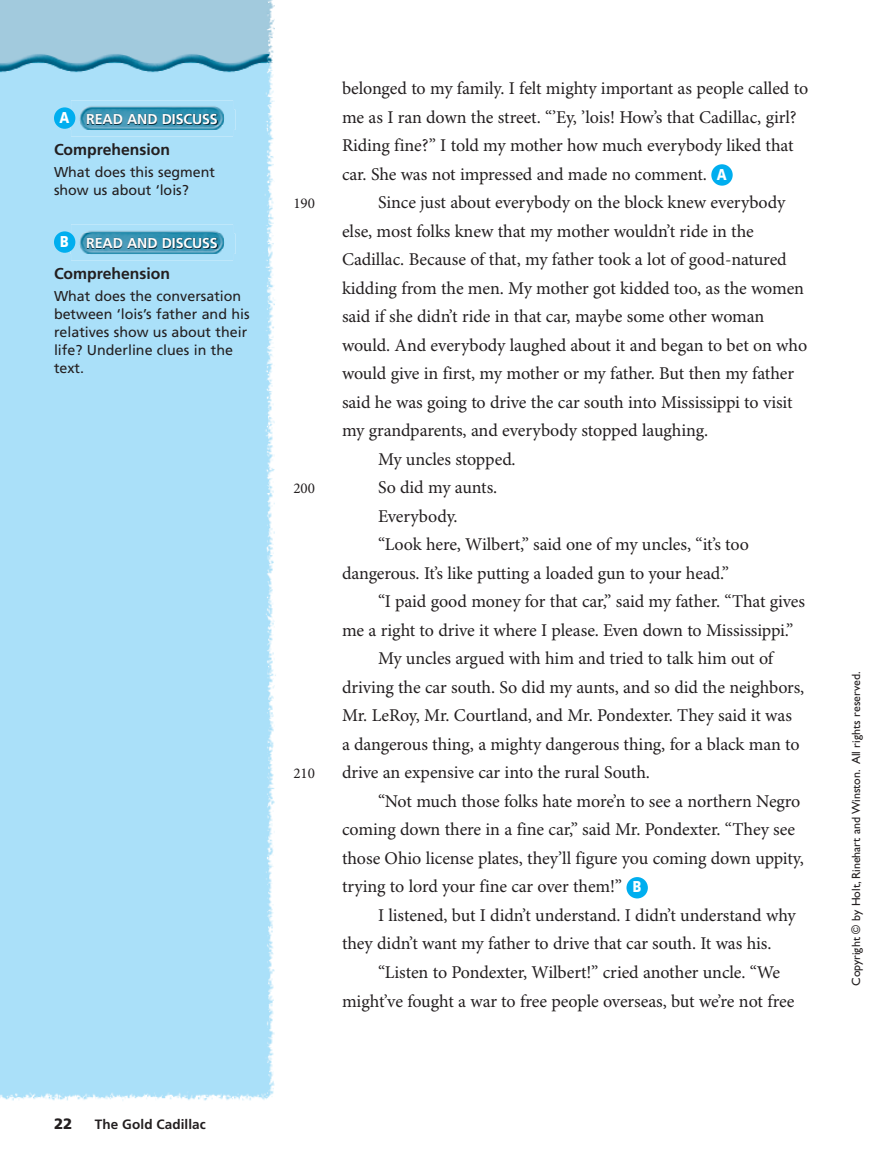
<style>
.page{position:relative;width:891px;height:1175px;background:#fff}
.page>*{position:absolute;margin:0;border:0;box-sizing:border-box;transform-origin:0 0}
.t1{font:18px "Minion Pro";letter-spacing:-.005em;color:#231f20}
.t2{font:700 15.75px "Frutiger LT Std";color:#231f20}
.t3{font:15px "Minion Pro";color:#231f20}
.t4{font:900 15px "Frutiger LT Std";color:#231f20}
.t5{font:14.25px/18px "Frutiger LT Std";color:#231f20}
.t6{font:700 14.25px "Frutiger LT Std";letter-spacing:-.01em;color:#fff}
.t7{font:700 13.5px "Frutiger LT Std";letter-spacing:.01em;color:#231f20}
.t8{font:12px "Gill Sans Std";color:#231f20}
.s1{font-weight:900;font-size:15.6px}
.s2{font-family:"Frutiger LT Std";font-weight:900;font-size:15.6px;color:#fff}
</style>
<div class="page">
<img style="left:0;top:0;width:276px;height:1101px">
<div style="left:711px;top:164px;width:22px;height:22px;background:#00aeef;border-radius:50%"></div>
<div style="left:626px;top:877px;width:22px;height:21px;background:#00aeef;border-radius:50%"></div>
<img style="left:71px;top:224px;width:162px;height:36px">
<img style="left:71px;top:234px;width:162px;height:20px">
<div style="left:54px;top:231px;width:21px;height:22px;background:#00aeef;border-radius:50%"></div>
<img style="left:71px;top:100px;width:162px;height:36px">
<img style="left:71px;top:110px;width:162px;height:20px">
<div style="left:54px;top:107px;width:21px;height:22px;background:#00aeef;border-radius:50%"></div>
<p class="t6" style="left:60px;top:113px;width:160px"><span class="s1">A</span> READ AND DISCUSS</p>
<p class="t2" style="left:54px;top:143px;width:118px">Comprehension</p>
<p class="t5" style="left:54px;top:164px;width:163px">What does this segment show us about ‘lois?</p>
<p class="t6" style="left:60px;top:237px;width:159px"><span class="s1">B</span> READ AND DISCUSS</p>
<p class="t2" style="left:54px;top:267px;width:118px">Comprehension</p>
<p class="t5" style="left:54px;top:288px;width:197px">What does the conversation between ‘lois’s father and his relatives show us about their life? Underline clues in the text.</p>
<p class="t4" style="left:54px;top:1118px;width:20px">22</p>
<p class="t7" style="left:95px;top:1119px;width:113px">The Gold Cadillac</p>
<p class="t3" style="left:293px;top:197px;width:23px">190</p>
<p class="t3" style="left:293px;top:482px;width:23px">200</p>
<p class="t3" style="left:293px;top:767px;width:23px">210</p>
<p class="t1" style="left:342px;top:81px;width:468px">belonged to my family. I felt mighty important as people called to</p>
<p class="t1" style="left:342px;top:110px;width:456px">me as I ran down the street. “’Ey, ’lois! How’s that Cadillac, girl?</p>
<p class="t1" style="left:342px;top:138px;width:453px">Riding fine?” I told my mother how much everybody liked that</p>
<p class="t1" style="left:342px;top:167px;width:386px">car. She was not impressed and made no comment. <span class="s2">A</span></p>
<p class="t1" style="left:378px;top:195px;width:409px">Since just about everybody on the block knew everybody</p>
<p class="t1" style="left:342px;top:224px;width:413px">else, most folks knew that my mother wouldn’t ride in the</p>
<p class="t1" style="left:342px;top:252px;width:446px">Cadillac. Because of that, my father took a lot of good-natured</p>
<p class="t1" style="left:342px;top:281px;width:464px">kidding from the men. My mother got kidded too, as the women</p>
<p class="t1" style="left:342px;top:309px;width:424px">said if she didn’t ride in that car, maybe some other woman</p>
<p class="t1" style="left:342px;top:338px;width:467px">would. And everybody laughed about it and began to bet on who</p>
<p class="t1" style="left:342px;top:366px;width:454px">would give in first, my mother or my father. But then my father</p>
<p class="t1" style="left:342px;top:395px;width:452px">said he was going to drive the car south into Mississippi to visit</p>
<p class="t1" style="left:342px;top:423px;width:368px">my grandparents, and everybody stopped laughing.</p>
<p class="t1" style="left:378px;top:452px;width:139px">My uncles stopped.</p>
<p class="t1" style="left:378px;top:480px;width:121px">So did my aunts.</p>
<p class="t1" style="left:378px;top:509px;width:81px">Everybody.</p>
<p class="t1" style="left:378px;top:537px;width:372px">“Look here, Wilbert,” said one of my uncles, “it’s too</p>
<p class="t1" style="left:342px;top:566px;width:389px">dangerous. It’s like putting a loaded gun to your head.”</p>
<p class="t1" style="left:378px;top:594px;width:429px">“I paid good money for that car,” said my father. “That gives</p>
<p class="t1" style="left:342px;top:623px;width:453px">me a right to drive it where I please. Even down to Mississippi.”</p>
<p class="t1" style="left:378px;top:651px;width:397px">My uncles argued with him and tried to talk him out of</p>
<p class="t1" style="left:342px;top:680px;width:464px">driving the car south. So did my aunts, and so did the neighbors,</p>
<p class="t1" style="left:342px;top:708px;width:451px">Mr. LeRoy, Mr. Courtland, and Mr. Pondexter. They said it was</p>
<p class="t1" style="left:342px;top:737px;width:459px">a dangerous thing, a mighty dangerous thing, for a black man to</p>
<p class="t1" style="left:342px;top:765px;width:310px">drive an expensive car into the rural South.</p>
<p class="t1" style="left:378px;top:794px;width:424px">“Not much those folks hate more’n to see a northern Negro</p>
<p class="t1" style="left:342px;top:822px;width:455px">coming down there in a fine car,” said Mr. Pondexter. “They see</p>
<p class="t1" style="left:342px;top:851px;width:463px">those Ohio license plates, they’ll figure you coming down uppity,</p>
<p class="t1" style="left:342px;top:879px;width:301px">trying to lord your fine car over them!” <span class="s2">B</span></p>
<p class="t1" style="left:378px;top:908px;width:419px">I listened, but I didn’t understand. I didn’t understand why</p>
<p class="t1" style="left:342px;top:936px;width:431px">they didn’t want my father to drive that car south. It was his.</p>
<p class="t1" style="left:378px;top:965px;width:404px">“Listen to Pondexter, Wilbert!” cried another uncle. “We</p>
<p class="t1" style="left:342px;top:993px;width:454px">might’ve fought a war to free people overseas, but we’re not free</p>
<p class="t8" style="left:852px;top:985px;width:316px;rotate:-90deg">Copyright © by Holt, Rinehart and Winston. All rights reserved.</p>
</div>
